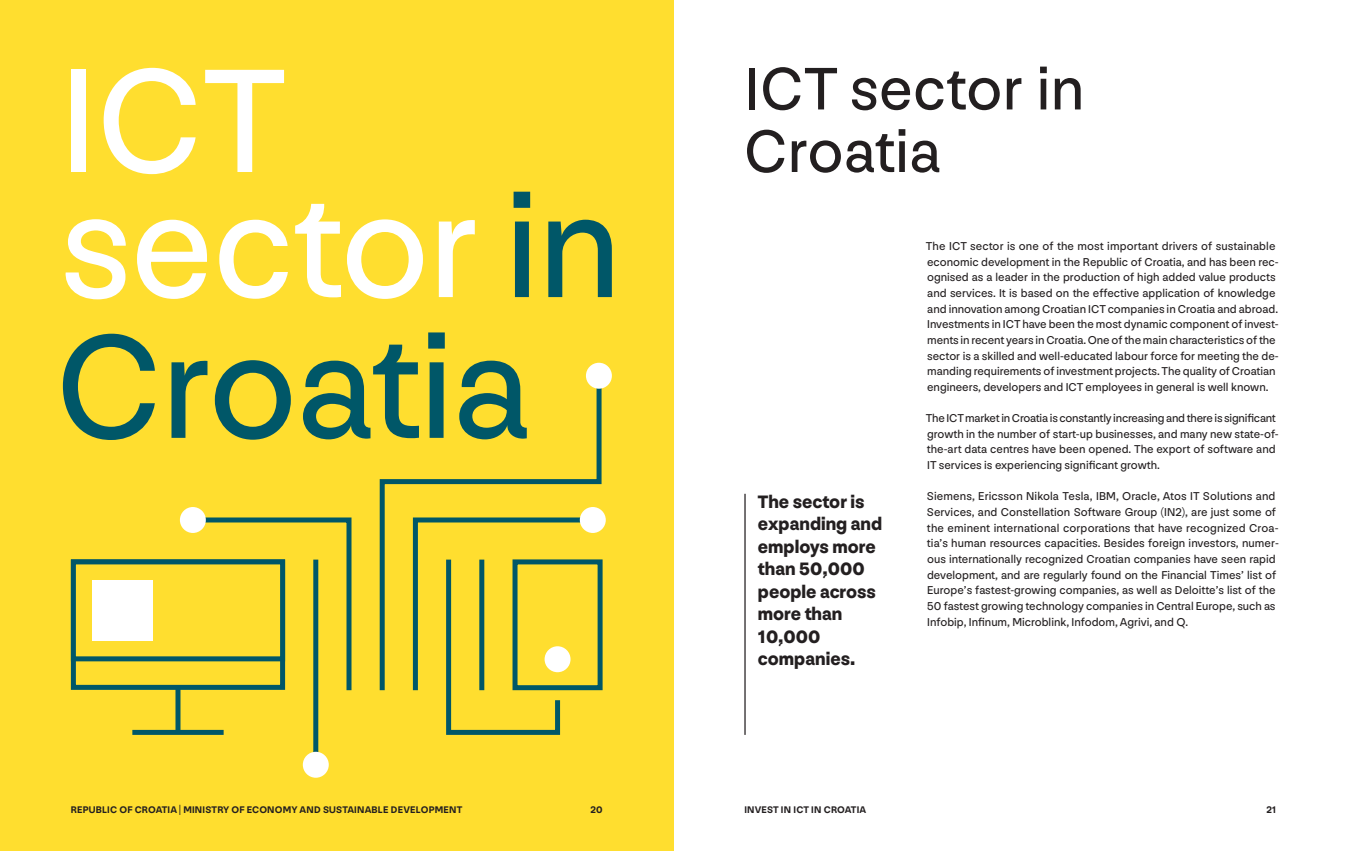
<style>
.page{position:relative;width:1347px;height:851px;background:#fff}
.page>*{position:absolute;margin:0;border:0;box-sizing:border-box;transform-origin:0 0}
.t1{font:153.75px/125px "NN Forever Grotesk STD";letter-spacing:-.01em;color:#fff}
.t2{font:153.75px "NN Forever Grotesk STD";letter-spacing:-.01em;color:#005768}
.t3{font:62.5px/62.5px "NN Forever Grotesk STD";color:#231f20}
.t4{font:900 18.75px/22.5px "NN Forever Grotesk STD";color:#231f20}
.t5{font:11.88px/15.6px "NN Forever Grotesk STD";color:#231f20}
.t6{font:700 10px "NN Forever Grotesk STD";letter-spacing:.02em;color:#231f20}
.s1{color:#005768}
</style>
<div class="page">
<div style="left:0;top:0;width:673px;height:850px;background:#ffde2f"></div>
<div style="left:71px;top:559px;width:214px;height:130px;background:#ffde2f;border:5px solid #005768"></div>
<div style="left:175px;top:687px;width:5px;height:46px;background:#005768"></div>
<div style="left:132px;top:729px;width:92px;height:5px;background:#005768"></div>
<div style="left:71px;top:559px;width:214px;height:102px;background:#ffde2f;border:5px solid #005768"></div>
<div style="left:313px;top:559px;width:5px;height:198px;background:#005768"></div>
<svg style="left:187px;top:515px;width:165px;height:180px"></svg>
<svg style="left:379px;top:379px;width:225px;height:312px"></svg>
<div style="left:180px;top:507px;width:26px;height:26px;background:#fff;border-radius:50%"></div>
<div style="left:586px;top:362px;width:26px;height:26px;background:#fff;border-radius:50%"></div>
<svg style="left:410px;top:515px;width:189px;height:220px"></svg>
<div style="left:580px;top:507px;width:26px;height:26px;background:#fff;border-radius:50%"></div>
<div style="left:303px;top:751px;width:26px;height:26px;background:#fff;border-radius:50%"></div>
<div style="left:92px;top:580px;width:60px;height:61px;background:#fff"></div>
<hr style="left:744px;top:493px;width:1px;height:241px;background:#231f20">
<h1 class="t1" style="left:59px;top:58px;width:563px">ICT sector <span class="s1">in</span></h1>
<h1 class="t2" style="left:55px;top:295px;width:478px">Croatia</h1>
<h2 class="t3" style="left:744px;top:57px;width:342px">ICT sector in<br>Croatia</h2>
<h3 class="t4" style="left:758px;top:490px;width:126px">The sector is expanding and employs more than 50,000 people across more than<br>10,000 companies.</h3>
<p class="t5" style="left:925px;top:238px;width:354px">The ICT sector is one of the most important drivers of sustainable economic development in the Republic of Croatia, and has been rec&shy;ognised as a leader in the production of high added value products and services. It is based on the effective application of knowledge and innovation among Croatian ICT companies in Croatia and abroad.<br>Investments in ICT have been the most dynamic component of invest&shy;ments in recent years in Croatia. One of the main characteristics of the sector is a skilled and well-educated labour force for meeting the de&shy;manding requirements of investment projects. The quality of Croatian engineers, developers and ICT employees in general is well known.</p>
<p class="t5" style="left:926px;top:410px;width:354px">The ICT market in Croatia is constantly increasing and there is significant growth in the number of start-up businesses, and many new state-of&shy;the-art data centres have been opened. The export of software and IT services is experiencing significant growth.</p>
<p class="t5" style="left:927px;top:488px;width:353px">Siemens, Ericsson Nikola Tesla, IBM, Oracle, Atos IT Solutions and Services, and Constellation Software Group (IN2), are just some of the eminent international corporations that have recognized Croa&shy;tia’s human resources capacities. Besides foreign investors, numer&shy;ous internationally recognized Croatian companies have seen rapid development, and are regularly found on the Financial Times’ list of Europe’s fastest-growing companies, as well as Deloitte’s list of the 50 fastest growing technology companies in Central Europe, such as Infobip, Infinum, Microblink, Infodom, Agrivi, and Q.</p>
<p class="t6" style="left:71px;top:803px;width:393px">REPUBLIC OF CROATIA | MINISTRY OF ECONOMY AND SUSTAINABLE DEVELOPMENT</p>
<p class="t6" style="left:590px;top:803px;width:14px">20</p>
<p class="t6" style="left:744px;top:803px;width:123px">INVEST IN ICT IN CROATIA</p>
<p class="t6" style="left:1266px;top:803px;width:11px">21</p>
</div>
